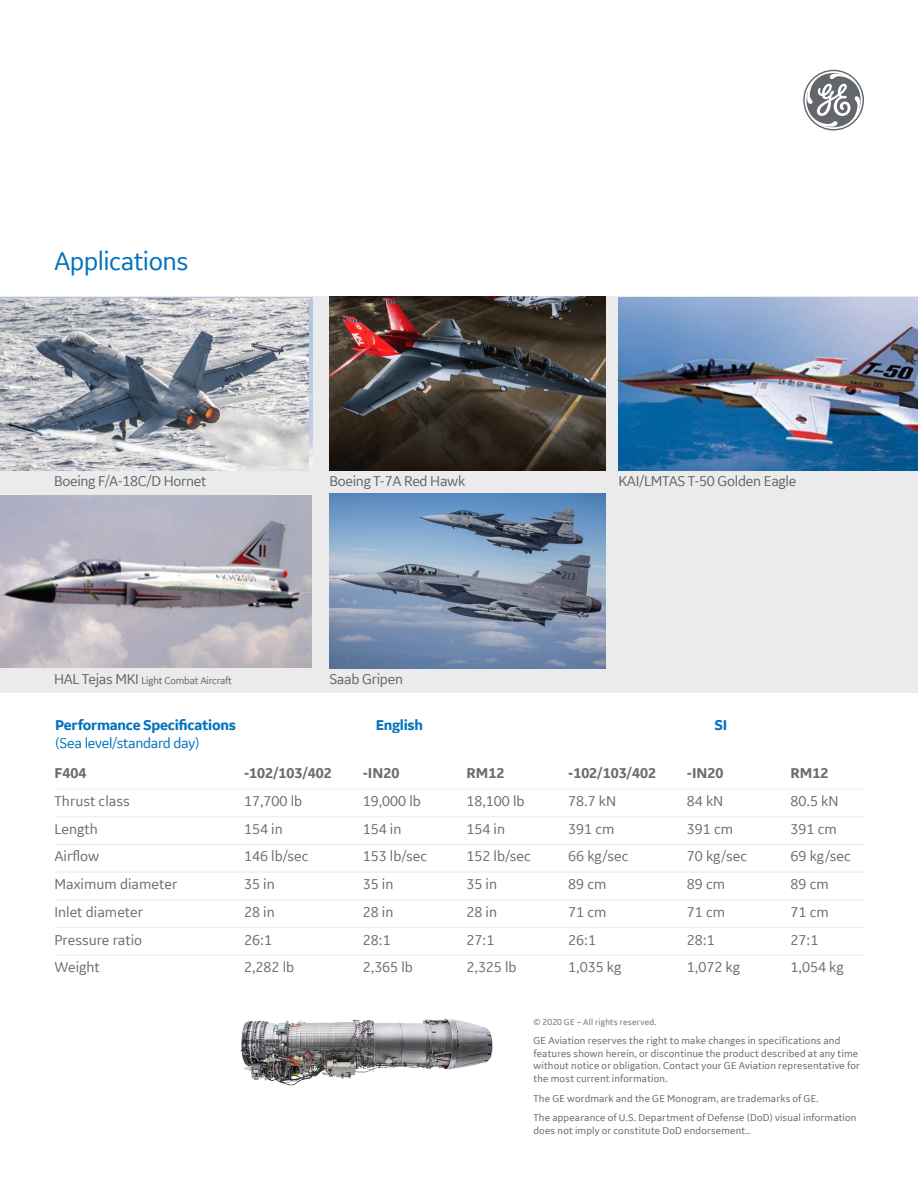
<style>
.page{position:relative;width:918px;height:1188px;background:#fff}
.page>*{position:absolute;margin:0;border:0;box-sizing:border-box;transform-origin:0 0}
.t1{font:27px "GE Inspira Sans";letter-spacing:-.02em;color:#0072bc}
.t2{font:15px "GE Inspira Sans";color:#6c6d70}
.t3{font:15px "GE Inspira Sans";letter-spacing:-.02em;color:#63666a}
.t4{font:700 15px/18px "GE Inspira Sans";letter-spacing:-.02em;color:#0072bc}
.t5{font:700 15px "GE Inspira Sans";color:#6c6d70}
._6pt_7_5-legal_footn{font:10.5px/12.6px "GE Inspira Sans";letter-spacing:.015em;color:#63656a}
._13_5pt_15-quote_and{font:10.5px/12.6px "GE Inspira Sans";letter-spacing:.015em;color:#63656a}
.t6{font:10.5px "GE Inspira Sans";letter-spacing:-.02em;color:#63666a}
._6pt_7_5-legal_footn-2{font:9px "GE Inspira Sans";letter-spacing:.02em;color:#6c6d70}
.s1{font-size:15px}
.s2{font-weight:400}
</style>
<div class="page">
<div style="left:0;top:296px;width:918px;height:394px;background:#ebebec"></div>
<img style="left:0;top:495px;width:312px;height:173px">
<div style="left:0;top:668px;width:918px;height:25px;background:#ebebec"></div>
<hr style="left:55px;top:789px;width:809px;height:1px;background:#ebebec">
<hr style="left:55px;top:816px;width:809px;height:1px;background:#ebebec">
<hr style="left:55px;top:844px;width:809px;height:1px;background:#ebebec">
<hr style="left:55px;top:872px;width:809px;height:1px;background:#ebebec">
<hr style="left:55px;top:899px;width:809px;height:1px;background:#ebebec">
<hr style="left:55px;top:927px;width:809px;height:1px;background:#ebebec">
<hr style="left:55px;top:955px;width:809px;height:1px;background:#ebebec">
<svg style="left:803px;top:70px;width:61px;height:60px"></svg>
<img style="left:329px;top:296px;width:277px;height:174px">
<img style="left:329px;top:493px;width:277px;height:175px">
<img style="left:619px;top:297px;width:299px;height:174px">
<img style="left:0;top:298px;width:309px;height:172px">
<img style="left:240px;top:1019px;width:253px;height:67px">
<p class="t1" style="left:54px;top:244px;width:136px">Applications</p>
<p class="t3" style="left:54px;top:471px;width:154px">Boeing F/A-18C/D Hornet</p>
<p class="t3" style="left:329px;top:471px;width:137px">Boeing T-7A Red Hawk</p>
<p class="t3" style="left:619px;top:471px;width:179px">KAI/LMTAS T-50 Golden Eagle</p>
<p class="t6" style="left:54px;top:674px;width:180px"><span class="s1">HAL Tejas MKI</span> Light Combat Aircraft</p>
<p class="t3" style="left:329px;top:669px;width:75px">Saab Gripen</p>
<p class="t4" style="left:55px;top:716px;width:182px">Performance Specifications <span class="s2">(Sea level/standard day)</span></p>
<p class="t4" style="left:376px;top:716px;width:49px">English</p>
<p class="t4" style="left:715px;top:716px;width:14px">SI</p>
<p class="t5" style="left:54px;top:764px;width:33px">F404</p>
<p class="t2" style="left:54px;top:792px;width:77px">Thrust class</p>
<p class="t2" style="left:54px;top:819px;width:45px">Length</p>
<p class="t2" style="left:54px;top:847px;width:46px">Airflow</p>
<p class="t2" style="left:54px;top:875px;width:124px">Maximum diameter</p>
<p class="t2" style="left:54px;top:903px;width:90px">Inlet diameter</p>
<p class="t2" style="left:54px;top:930px;width:89px">Pressure ratio</p>
<p class="t2" style="left:54px;top:958px;width:47px">Weight</p>
<p class="t5" style="left:244px;top:764px;width:89px">-102/103/402</p>
<p class="t2" style="left:244px;top:792px;width:60px">17,700 lb</p>
<p class="t2" style="left:244px;top:819px;width:40px">154 in</p>
<p class="t2" style="left:244px;top:847px;width:66px">146 lb/sec</p>
<p class="t2" style="left:244px;top:875px;width:32px">35 in</p>
<p class="t2" style="left:244px;top:903px;width:32px">28 in</p>
<p class="t2" style="left:244px;top:930px;width:30px">26:1</p>
<p class="t2" style="left:244px;top:958px;width:52px">2,282 lb</p>
<p class="t5" style="left:363px;top:764px;width:38px">-IN20</p>
<p class="t2" style="left:363px;top:792px;width:60px">19,000 lb</p>
<p class="t2" style="left:363px;top:819px;width:40px">154 in</p>
<p class="t2" style="left:363px;top:847px;width:66px">153 lb/sec</p>
<p class="t2" style="left:363px;top:875px;width:32px">35 in</p>
<p class="t2" style="left:363px;top:903px;width:32px">28 in</p>
<p class="t2" style="left:363px;top:930px;width:30px">28:1</p>
<p class="t2" style="left:363px;top:958px;width:52px">2,365 lb</p>
<p class="t5" style="left:466px;top:764px;width:39px">RM12</p>
<p class="t2" style="left:466px;top:792px;width:60px">18,100 lb</p>
<p class="t2" style="left:466px;top:819px;width:40px">154 in</p>
<p class="t2" style="left:466px;top:847px;width:66px">152 lb/sec</p>
<p class="t2" style="left:466px;top:875px;width:32px">35 in</p>
<p class="t2" style="left:466px;top:903px;width:32px">28 in</p>
<p class="t2" style="left:466px;top:930px;width:30px">27:1</p>
<p class="t2" style="left:466px;top:958px;width:52px">2,325 lb</p>
<p class="t5" style="left:568px;top:764px;width:89px">-102/103/402</p>
<p class="t2" style="left:568px;top:792px;width:49px">78.7 kN</p>
<p class="t2" style="left:568px;top:819px;width:48px">391 cm</p>
<p class="t2" style="left:568px;top:847px;width:62px">66 kg/sec</p>
<p class="t2" style="left:568px;top:875px;width:40px">89 cm</p>
<p class="t2" style="left:568px;top:903px;width:40px">71 cm</p>
<p class="t2" style="left:568px;top:930px;width:30px">26:1</p>
<p class="t2" style="left:568px;top:958px;width:55px">1,035 kg</p>
<p class="t5" style="left:687px;top:764px;width:38px">-IN20</p>
<p class="t2" style="left:687px;top:792px;width:38px">84 kN</p>
<p class="t2" style="left:687px;top:819px;width:48px">391 cm</p>
<p class="t2" style="left:687px;top:847px;width:62px">70 kg/sec</p>
<p class="t2" style="left:687px;top:875px;width:40px">89 cm</p>
<p class="t2" style="left:687px;top:903px;width:40px">71 cm</p>
<p class="t2" style="left:687px;top:930px;width:30px">28:1</p>
<p class="t2" style="left:687px;top:958px;width:55px">1,072 kg</p>
<p class="t5" style="left:791px;top:764px;width:39px">RM12</p>
<p class="t2" style="left:791px;top:792px;width:49px">80.5 kN</p>
<p class="t2" style="left:791px;top:819px;width:48px">391 cm</p>
<p class="t2" style="left:791px;top:847px;width:62px">69 kg/sec</p>
<p class="t2" style="left:791px;top:875px;width:40px">89 cm</p>
<p class="t2" style="left:791px;top:903px;width:40px">71 cm</p>
<p class="t2" style="left:791px;top:930px;width:30px">27:1</p>
<p class="t2" style="left:791px;top:958px;width:55px">1,054 kg</p>
<p class="_6pt_7_5-legal_footn-2" style="left:534px;top:1016px;width:124px">© 2020 GE – All rights reserved.</p>
<p class="_6pt_7_5-legal_footn" style="left:534px;top:1034px;width:328px">GE Aviation reserves the right to make changes in specifications and features shown herein, or discontinue the product described at any time without notice or obligation. Contact your GE Aviation representative for the most current information.</p>
<p class="_13_5pt_15-quote_and" style="left:534px;top:1092px;width:287px">The GE wordmark and the GE Monogram, are trademarks of GE.</p>
<p class="_13_5pt_15-quote_and" style="left:534px;top:1111px;width:325px">The appearance of U.S. Department of Defense (DoD) visual information does not imply or constitute DoD endorsement..</p>
</div>
